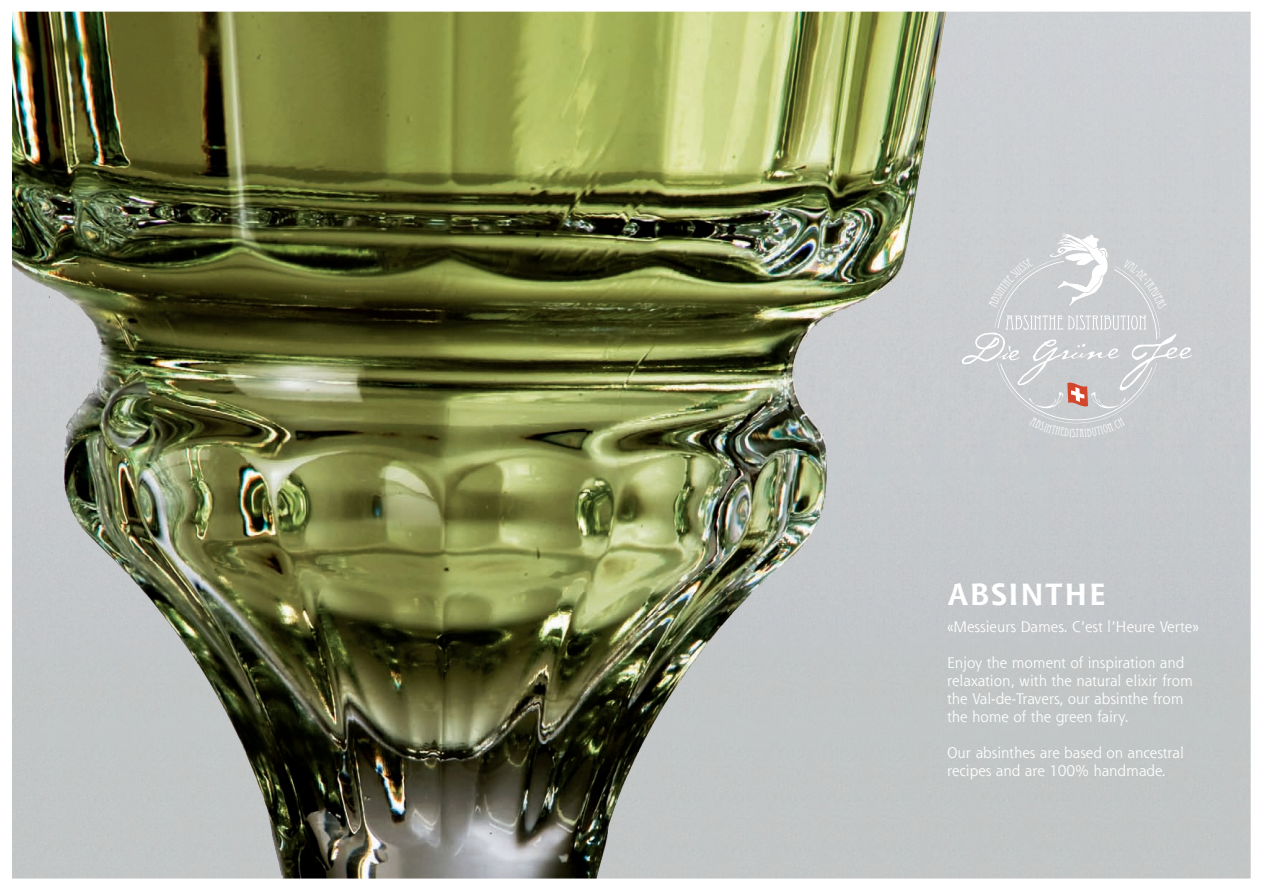
<style>
.page{position:relative;width:1263px;height:893px;background:#fff}
.page>*{position:absolute;margin:0;border:0;box-sizing:border-box;transform-origin:0 0}
.t1{font:700 30px "Shannon";letter-spacing:.06em;color:#fff}
.t2{font:15px/18px "Shannon";color:#fff}
.t3{font:11.4px "Eccentric Std";color:#fff}
</style>
<div class="page">
<img style="left:12px;top:11px;width:1239px;height:868px">
<svg style="left:962px;top:233px;width:230px;height:204px;background:#ced0d2"></svg>
<p class="t3" style="left:1075px;top:426px;width:5px">t</p>
<h1 class="t1" style="left:947px;top:575px;width:160px">ABSINTHE</h1>
<p class="t2" style="left:947px;top:617px;width:253px">«Messieurs Dames. C’est l’Heure Verte»</p>
<p class="t2" style="left:947px;top:653px;width:247px">Enjoy the moment of inspiration and relaxation, with the natural elixir from the Val-de-Travers, our absinthe from the home of the green fairy.</p>
<p class="t2" style="left:947px;top:743px;width:238px">Our absinthes are based on ancestral recipes and are 100% handmade.</p>
</div>
